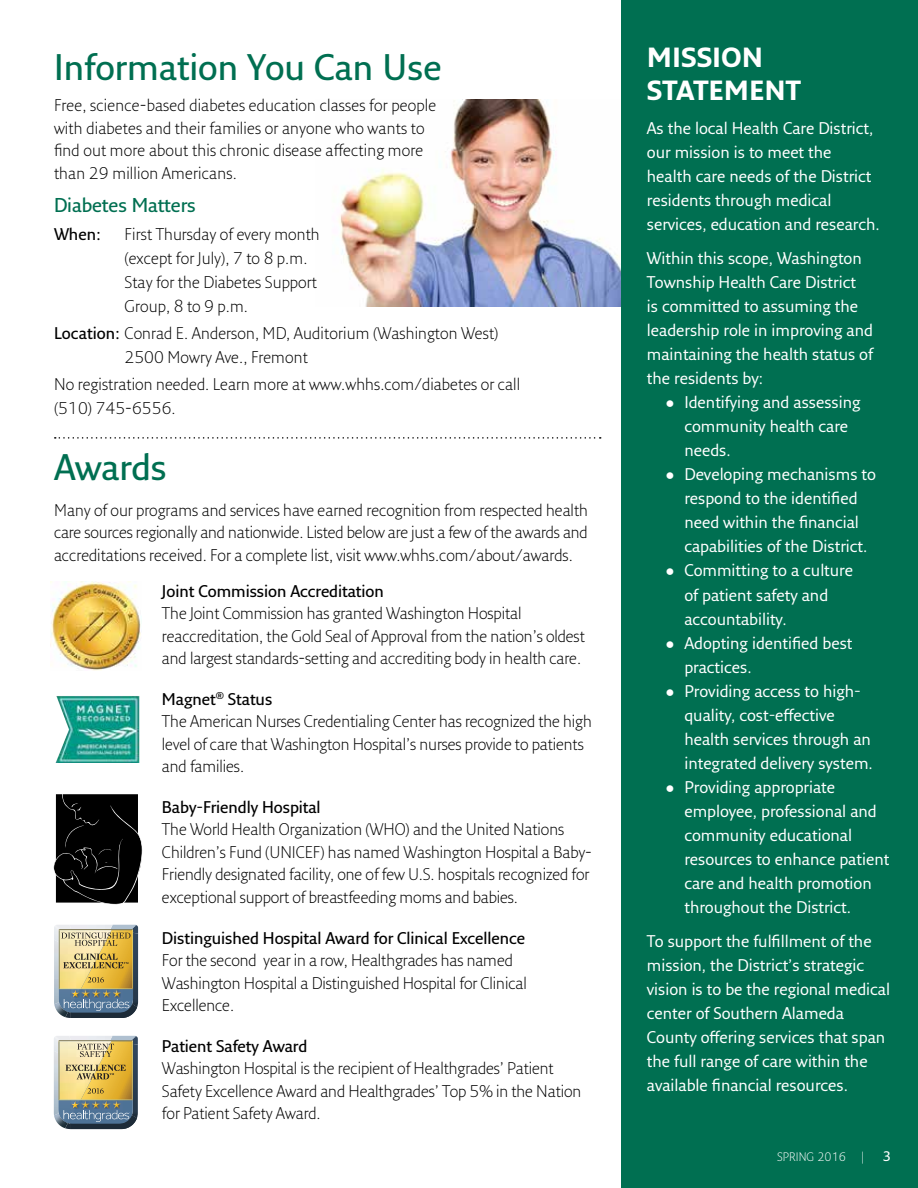
<style>
.page{position:relative;width:918px;height:1188px;background:#fff}
.page>*{position:absolute;margin:0;border:0;box-sizing:border-box;transform-origin:0 0}
.t1{font:600 36px "Fresco Sans Pro";color:#006f51}
.t2{font:700 27px/33px "Fresco Sans Pro";color:#fff}
.t3{font:600 19.5px "Fresco Sans Pro";letter-spacing:-.005em;color:#006f51}
.t4{font:300 16.5px/22.5px "Fresco Sans Pro";letter-spacing:-.005em;color:#000}
.t5{font:16.5px/24px "Fresco Sans Pro";letter-spacing:-.005em;color:#fff}
.t6{font:600 16.5px "Fresco Sans Pro";letter-spacing:-.005em;color:#000}
.t7{font:600 13.5px "Fresco Inf Sans";color:#fff}
.t8{font:300 12px "Fresco Inf Sans";color:#fff}
.s1{font-weight:600}
</style>
<div class="page">
<img style="left:339px;top:99px;width:282px;height:207px">
<img style="left:50px;top:581px;width:91px;height:90px">
<div style="left:621px;top:0;width:297px;height:1188px;background:#006f51"></div>
<svg style="left:55px;top:437px;width:546px;height:2px"></svg>
<svg style="left:53px;top:794px;width:90px;height:111px;background:#202020"></svg>
<img style="left:56px;top:696px;width:83px;height:67px">
<img style="left:54px;top:925px;width:84px;height:93px">
<img style="left:54px;top:1036px;width:84px;height:93px">
<h1 class="t1" style="left:54px;top:44px;width:389px">Information You Can Use</h1>
<p class="t4" style="left:54px;top:93px;width:384px">Free, science-based diabetes education classes for people with diabetes and their families or anyone who wants to find out more about this chronic disease affecting more than 29 million Americans.</p>
<p class="t3" style="left:54px;top:192px;width:143px">Diabetes Matters</p>
<p class="t6" style="left:54px;top:224px;width:48px">When:</p>
<p class="t4" style="left:125px;top:222px;width:197px;line-height:24px">First Thursday of every month (except for July), 7 to 8 p.m.<br>Stay for the Diabetes Support<br>Group, 8 to 9 p.m.</p>
<p class="t4" style="left:125px;top:321px;width:375px;line-height:24px;text-indent:-71px"><span class="s1">Location:</span> Conrad E. Anderson, MD, Auditorium (Washington West)<br>2500 Mowry Ave., Fremont</p>
<p class="t4" style="left:54px;top:372px;width:468px;line-height:24px">No registration needed. Learn more at www.whhs.com/diabetes or call (510) 745-6556.</p>
<h1 class="t1" style="left:54px;top:445px;width:114px">Awards</h1>
<p class="t4" style="left:54px;top:498px;width:536px;text-align:justify">Many of our programs and services have earned recognition from respected health care sources regionally and nationwide. Listed below are just a few of the awards and accreditations received. For a complete list, visit www.whhs.com/about/awards.</p>
<p class="t6" style="left:162px;top:581px;width:223px">Joint Commission Accreditation</p>
<p class="t4" style="left:162px;top:602px;width:424px">The Joint Commission has granted Washington Hospital reaccreditation, the Gold Seal of Approval from the nation’s oldest and largest standards-setting and accrediting body in health care.</p>
<p class="t4" style="left:162px;top:687px;width:431px"><span class="s1">Magnet</span><sup>®</sup> <span class="s1">Status<br></span>The American Nurses Credentialing Center has recognized the high level of care that Washington Hospital’s nurses provide to patients and families.</p>
<p class="t6" style="left:162px;top:797px;width:160px">Baby-Friendly Hospital</p>
<p class="t4" style="left:162px;top:818px;width:431px">The World Health Organization (WHO) and the United Nations Children’s Fund (UNICEF) has named Washington Hospital a Baby-Friendly designated facility, one of few U.S. hospitals recognized for exceptional support of breastfeeding moms and babies.</p>
<p class="t6" style="left:162px;top:927px;width:365px">Distinguished Hospital Award for Clinical Excellence</p>
<p class="t4" style="left:162px;top:948px;width:366px">For the second year in a row, Healthgrades has named<br>Washington Hospital a Distinguished Hospital for Clinical<br>Excellence.</p>
<p class="t6" style="left:162px;top:1035px;width:147px">Patient Safety Award</p>
<p class="t4" style="left:162px;top:1057px;width:421px">Washington Hospital is the recipient of Healthgrades’ Patient<br>Safety Excellence Award and Healthgrades’ Top 5% in the Nation for Patient Safety Award.</p>
<h2 class="t2" style="left:647px;top:40px;width:156px">MISSION<br>STATEMENT</h2>
<p class="t5" style="left:647px;top:116px;width:234px">As the local Health Care District, our mission is to meet the health care needs of the District residents through medical services, education and research.</p>
<p class="t5" style="left:647px;top:246px;width:228px">Within this scope, Washington<br>Township Health Care District<br>is committed to assuming the leadership role in improving and maintaining the health status of the residents by:</p>
<p class="t5" style="left:684px;top:390px;width:178px;text-indent:-19px">• Identifying and assessing community health care needs.</p>
<p class="t5" style="left:684px;top:462px;width:193px;text-indent:-19px">• Developing mechanisms to respond to the identified need within the financial capabilities of the District.</p>
<p class="t5" style="left:684px;top:558px;width:170px;text-indent:-19px">• Committing to a culture of patient safety and accountability.</p>
<p class="t5" style="left:684px;top:630px;width:170px;text-indent:-19px">• Adopting identified best practices.</p>
<p class="t5" style="left:684px;top:678px;width:190px;text-indent:-19px">• Providing access to high&shy;quality, cost-effective health services through an integrated delivery system.</p>
<p class="t5" style="left:684px;top:775px;width:206px;text-indent:-19px">• Providing appropriate employee, professional and community educational resources to enhance patient care and health promotion throughout the District.</p>
<p class="t5" style="left:647px;top:929px;width:245px">To support the fulfillment of the mission, the District’s strategic vision is to be the regional medical center of Southern Alameda County offering services that span the full range of care within the available financial resources.</p>
<p class="t8" style="left:777px;top:1149px;width:70px">SPRING 2016</p>
<p class="t8" style="left:861px;top:1149px;width:5px">|</p>
<p class="t7" style="left:883px;top:1148px;width:10px">3</p>
</div>
